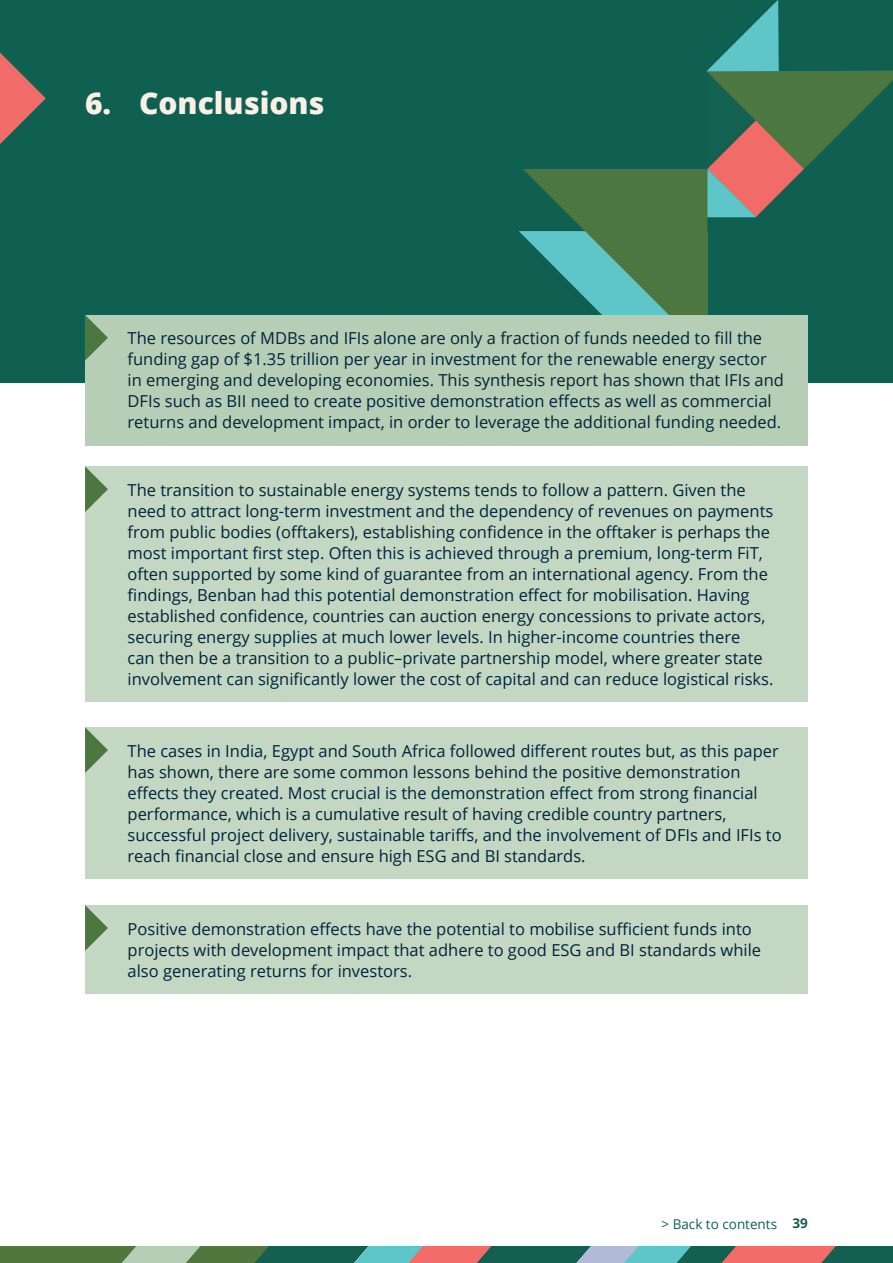
<style>
.page{position:relative;width:893px;height:1263px;background:#fff}
.page>*{position:absolute;margin:0;border:0;box-sizing:border-box;transform-origin:0 0}
.Heading_1{font:800 30px "Open Sans";color:#fcf0e6}
.Text{font:16.5px/21px "Open Sans";color:#00243a}
.t1{font:13.5px "Open Sans";color:#136051}
.s1{font-weight:700}
</style>
<div class="page">
<svg style="left:0;top:1246px;width:893px;height:17px;background:#67806e"></svg>
<div style="left:0;top:0;width:893px;height:383px;background:#106051"></div>
<svg style="left:519px;top:0;width:374px;height:315px"></svg>
<svg style="left:0;top:53px;width:46px;height:91px"></svg>
<div style="left:85px;top:315px;width:723px;height:130px;background:#b6ceb5"></div>
<svg style="left:85px;top:315px;width:23px;height:46px"></svg>
<div style="left:85px;top:466px;width:723px;height:236px;background:#c3d7c3"></div>
<svg style="left:85px;top:466px;width:23px;height:46px"></svg>
<div style="left:85px;top:727px;width:723px;height:152px;background:#c3d7c3"></div>
<svg style="left:85px;top:727px;width:23px;height:46px"></svg>
<div style="left:85px;top:905px;width:723px;height:89px;background:#c3d7c3"></div>
<svg style="left:85px;top:905px;width:23px;height:46px"></svg>
<p class="Heading_1" style="left:85px;top:80px;width:241px">6. Conclusions</p>
<p class="Text" style="left:128px;top:327px;width:658px">The resources of MDBs and IFIs alone are only a fraction of funds needed to fill the funding gap of $1.35 trillion per year in investment for the renewable energy sector in emerging and developing economies. This synthesis report has shown that IFIs and DFIs such as BII need to create positive demonstration effects as well as commercial returns and development impact, in order to leverage the additional funding needed.</p>
<p class="Text" style="left:128px;top:479px;width:647px">The transition to sustainable energy systems tends to follow a pattern. Given the need to attract long-term investment and the dependency of revenues on payments from public bodies (offtakers), establishing confidence in the offtaker is perhaps the most important first step. Often this is achieved through a premium, long-term FiT, often supported by some kind of guarantee from an international agency. From the findings, Benban had this potential demonstration effect for mobilisation. Having established confidence, countries can auction energy concessions to private actors, securing energy supplies at much lower levels. In higher-income countries there<br>can then be a transition to a public–private partnership model, where greater state involvement can significantly lower the cost of capital and can reduce logistical risks.</p>
<p class="Text" style="left:128px;top:740px;width:656px">The cases in India, Egypt and South Africa followed different routes but, as this paper has shown, there are some common lessons behind the positive demonstration effects they created. Most crucial is the demonstration effect from strong financial performance, which is a cumulative result of having credible country partners, successful project delivery, sustainable tariffs, and the involvement of DFIs and IFIs to reach financial close and ensure high ESG and BI standards.</p>
<p class="Text" style="left:128px;top:918px;width:635px">Positive demonstration effects have the potential to mobilise sufficient funds into projects with development impact that adhere to good ESG and BI standards while also generating returns for investors.</p>
<p class="t1" style="left:661px;top:1215px;width:148px">&gt; Back to contents <span class="s1">39</span></p>
</div>
